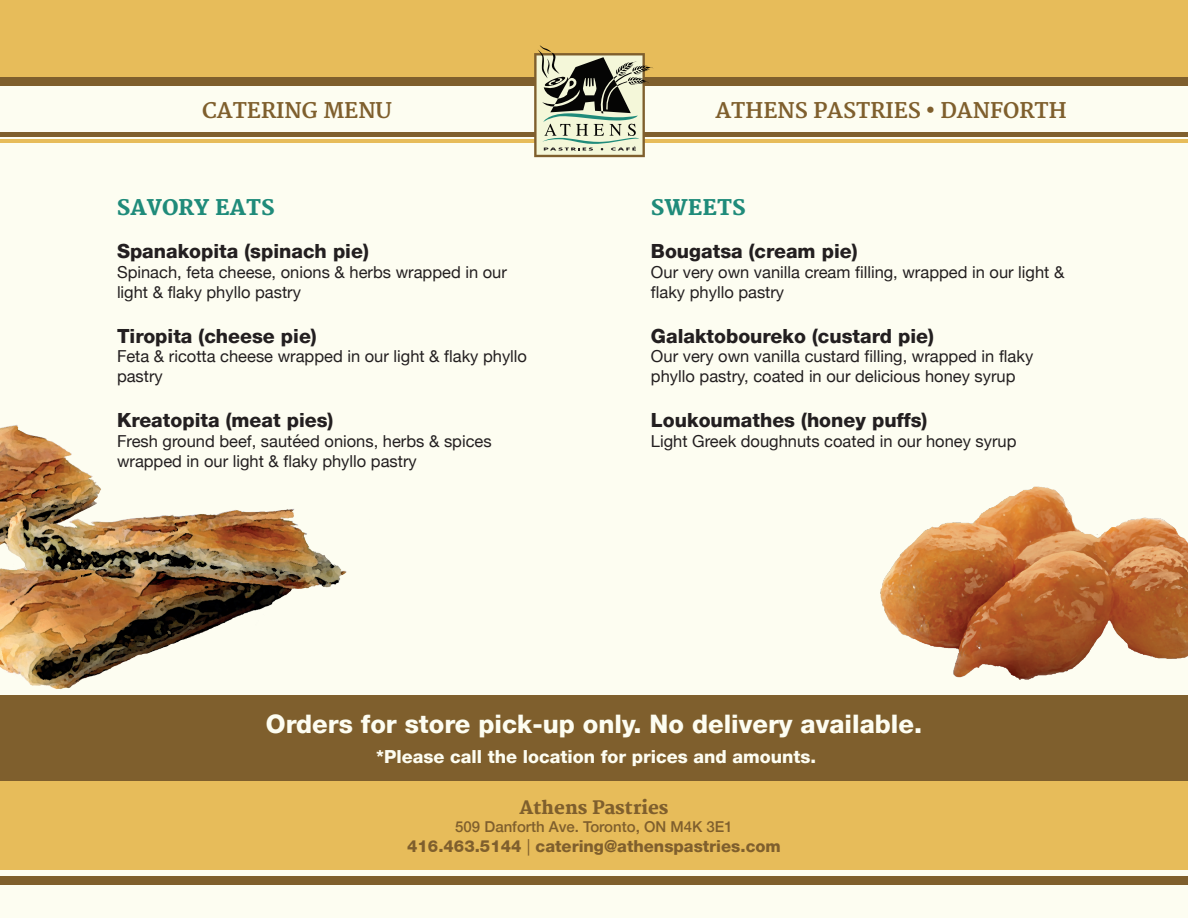
<style>
.page{position:relative;width:1188px;height:918px;background:#fdfdf1}
.page>*{position:absolute;margin:0;border:0;box-sizing:border-box;transform-origin:0 0}
.t1{font:800 25.5px "Helvetica 85";color:#fdfdf1}
.t2{font:700 21px "Merriweather";color:#7f5f2d}
.t3{font:800 21px "Merriweather";color:#1f8b7a}
.t4{font:800 19.5px "Helvetica 85";color:#231f20}
.t5{font:800 18px "Helvetica 85";color:#fdfdf1}
.t6{font:800 18px "Merriweather";color:#7f5f2d}
.t7{font:16.5px/19.8px "Helvetica Neue";color:#231f20}
.t8{font:800 16.5px "Helvetica 85";color:#7f5f2d}
.t9{font:500 15px "Helvetica Neue";color:#7f5f2d}
.s1{font-family:"Myriad Pro";font-size:24px}
.s2{font-family:"Helvetica Neue";font-weight:400}
</style>
<div class="page">
<img style="left:0;top:425px;width:347px;height:264px">
<img style="left:881px;top:486px;width:307px;height:194px">
<div style="left:0;top:695px;width:1188px;height:91px;background:#7f5f2d"></div>
<div style="left:0;top:782px;width:1188px;height:88px;background:#e7bc5a"></div>
<div style="left:0;top:876px;width:1188px;height:9px;background:#7f5f2d"></div>
<div style="left:0;top:0;width:1188px;height:79px;background:#e7bc5a"></div>
<div style="left:0;top:77px;width:1188px;height:9px;background:#7f5f2d"></div>
<hr style="left:0;top:139px;width:1188px;height:3px;background:#e7bc5a">
<hr style="left:0;top:133px;width:1188px;height:4px;background:#7f5f2d">
<svg style="left:534px;top:45px;width:120px;height:112px"></svg>
<p class="t2" style="left:202px;top:98px;width:192px">CATERING MENU</p>
<p class="t2" style="left:715px;top:98px;width:353px">ATHENS PASTRIES <span class="s1">•</span> DANFORTH</p>
<p class="t3" style="left:117px;top:195px;width:159px">SAVORY EATS</p>
<p class="t4" style="left:117px;top:239px;width:253px">Spanakopita (spinach pie)</p>
<p class="t7" style="left:117px;top:263px;width:391px">Spinach, feta cheese, onions &amp; herbs wrapped in our light &amp; flaky phyllo pastry</p>
<p class="t4" style="left:117px;top:324px;width:201px">Tiropita (cheese pie)</p>
<p class="t7" style="left:117px;top:347px;width:412px">Feta &amp; ricotta cheese wrapped in our light &amp; flaky phyllo pastry</p>
<p class="t4" style="left:117px;top:409px;width:218px">Kreatopita (meat pies)</p>
<p class="t7" style="left:117px;top:432px;width:376px">Fresh ground beef, sautéed onions, herbs &amp; spices wrapped in our light &amp; flaky phyllo pastry</p>
<p class="t3" style="left:651px;top:195px;width:96px">SWEETS</p>
<p class="t4" style="left:651px;top:239px;width:208px">Bougatsa (cream pie)</p>
<p class="t7" style="left:651px;top:263px;width:415px">Our very own vanilla cream filling, wrapped in our light &amp; flaky phyllo pastry</p>
<p class="t4" style="left:651px;top:324px;width:284px">Galaktoboureko (custard pie)</p>
<p class="t7" style="left:651px;top:347px;width:384px">Our very own vanilla custard filling, wrapped in flaky phyllo pastry, coated in our delicious honey syrup</p>
<p class="t4" style="left:651px;top:409px;width:278px">Loukoumathes (honey puffs)</p>
<p class="t7" style="left:651px;top:432px;width:367px">Light Greek doughnuts coated in our honey syrup</p>
<h1 class="t1" style="left:266px;top:709px;width:658px">Orders for store pick-up only. No delivery available.</h1>
<p class="t5" style="left:376px;top:746px;width:442px">*Please call the location for prices and amounts.</p>
<p class="t6" style="left:519px;top:797px;width:151px">Athens Pastries</p>
<p class="t9" style="left:455px;top:814px;width:279px">509 Danforth Ave. Toronto, ON M4K 3E1</p>
<p class="t8" style="left:407px;top:836px;width:375px">416.463.5144 <span class="s2">|</span> catering@athenspastries.com</p>
</div>
